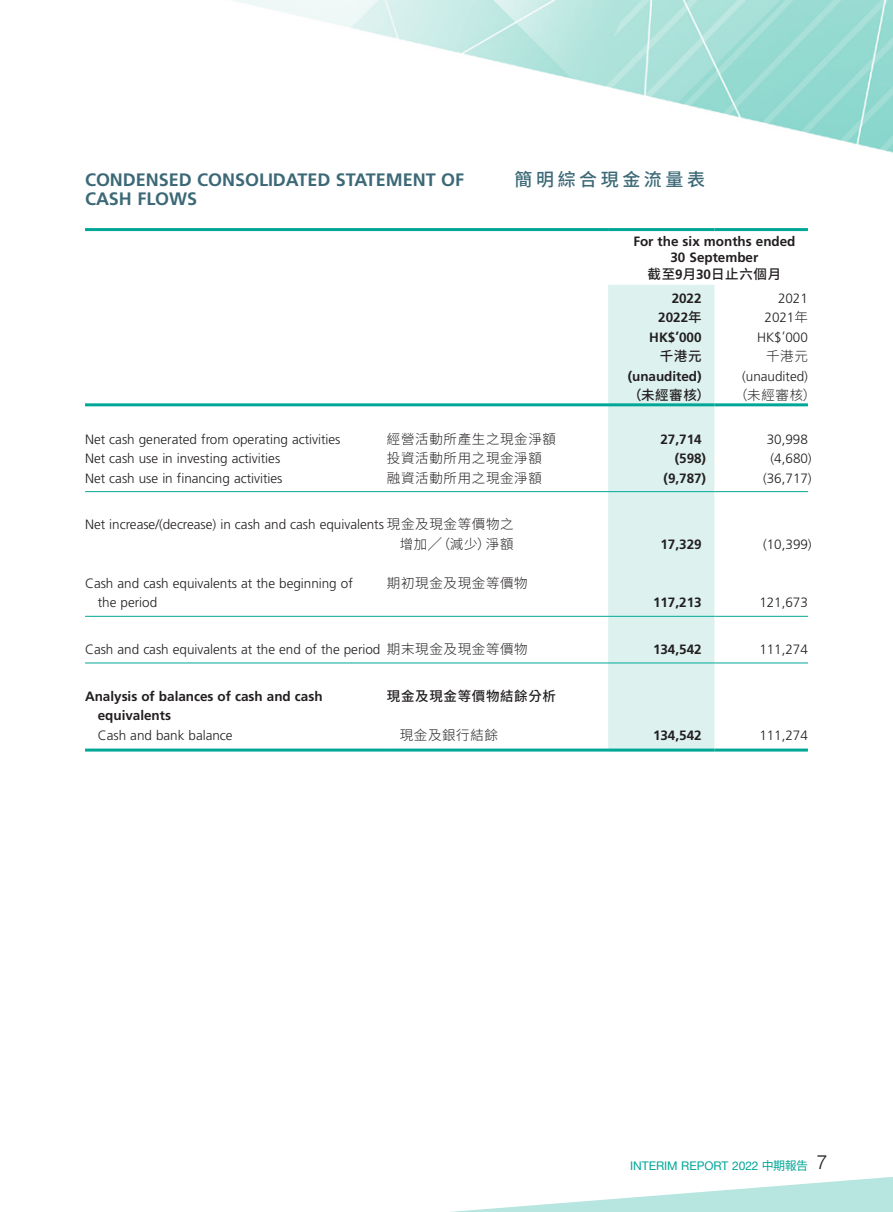
<style>
.page{position:relative;width:893px;height:1212px;background:#fff}
.page>*{position:absolute;margin:0;border:0;box-sizing:border-box;transform-origin:0 0}
.Heading_1{font:700 18px "Frutiger LT Std";color:#3c6977}
.C_Heading_1{font:500 18px "Source Han Sans TC";letter-spacing:.2em;color:#3c6977}
.Body_Text{font:300 13.5px/19.5px "Frutiger LT Std";color:#231f20}
.Body_Text-2{font:700 13.5px/19.5px "Frutiger LT Std";color:#231f20}
.Body_Text-3{font:300 13.5px "Source Han Sans TC";letter-spacing:.05em;color:#231f20}
.Body_Text-4{font:500 13.5px "Source Han Sans TC";letter-spacing:.05em;color:#231f20}
.t1{font:12px "Helvetica Neue LT Std";letter-spacing:-.005em;color:#00a797}
.s1{font-family:"Frutiger LT Std";font-weight:700}
.s2{font-family:"Source Han Sans TC";font-weight:500}
.s3{font-family:"Source Han Sans TC"}
.s4{font-family:"Helvetica LT Std";font-weight:300;font-size:19.5px;color:#231f20}
</style>
<div class="page">
<img style="left:85px;top:0;width:808px;height:752px">
<svg style="left:450px;top:1177px;width:443px;height:35px"></svg>
<div style="left:608px;top:285px;width:106px;height:463px;background:#ddf2ef"></div>
<hr style="left:85px;top:228px;width:302px;height:3px;background:#00a797">
<hr style="left:387px;top:228px;width:221px;height:3px;background:#00a797">
<hr style="left:608px;top:228px;width:106px;height:3px;background:#00a797">
<hr style="left:714px;top:228px;width:94px;height:3px;background:#00a797">
<hr style="left:85px;top:403px;width:302px;height:3px;background:#00a797">
<hr style="left:387px;top:403px;width:221px;height:3px;background:#00a797">
<hr style="left:608px;top:403px;width:106px;height:3px;background:#00a797">
<hr style="left:714px;top:403px;width:94px;height:3px;background:#00a797">
<hr style="left:85px;top:491px;width:302px;height:1px;background:#00a797">
<hr style="left:387px;top:491px;width:221px;height:1px;background:#00a797">
<hr style="left:608px;top:491px;width:106px;height:1px;background:#00a797">
<hr style="left:714px;top:491px;width:94px;height:1px;background:#00a797">
<hr style="left:85px;top:616px;width:302px;height:1px;background:#00a797">
<hr style="left:387px;top:616px;width:221px;height:1px;background:#00a797">
<hr style="left:608px;top:616px;width:106px;height:1px;background:#00a797">
<hr style="left:714px;top:616px;width:94px;height:1px;background:#00a797">
<hr style="left:85px;top:663px;width:302px;height:1px;background:#00a797">
<hr style="left:387px;top:663px;width:221px;height:1px;background:#00a797">
<hr style="left:608px;top:663px;width:106px;height:1px;background:#00a797">
<hr style="left:714px;top:663px;width:94px;height:1px;background:#00a797">
<hr style="left:85px;top:748px;width:302px;height:3px;background:#00a797">
<hr style="left:387px;top:748px;width:221px;height:3px;background:#00a797">
<hr style="left:608px;top:748px;width:106px;height:3px;background:#00a797">
<hr style="left:714px;top:748px;width:94px;height:3px;background:#00a797">
<p class="Heading_1" style="left:85px;top:169px;width:381px">CONDENSED CONSOLIDATED STATEMENT OF</p>
<p class="C_Heading_1" style="left:514px;top:169px;width:192px">簡明綜合現金流量表</p>
<p class="Heading_1" style="left:85px;top:189px;width:114px">CASH FLOWS</p>
<p class="Body_Text-2" style="left:633px;top:232px;width:164px">For the six months ended</p>
<p class="Body_Text-2" style="left:670px;top:248px;width:89px">30 September</p>
<p class="Body_Text-4" style="left:648px;top:266px;width:135px">截至<span class="s1">9</span>月<span class="s1">30</span>日止六個月</p>
<p class="Body_Text-2" style="left:672px;top:288px;width:31px">2022</p>
<p class="Body_Text" style="left:778px;top:288px;width:31px">2021</p>
<p class="Body_Text-2" style="left:658px;top:308px;width:45px">2022<span class="s2">年</span></p>
<p class="Body_Text" style="left:764px;top:308px;width:45px">2021<span class="s3">年</span></p>
<p class="Body_Text-2" style="left:649px;top:327px;width:54px">HK$’000</p>
<p class="Body_Text" style="left:757px;top:327px;width:52px">HK$’000</p>
<p class="Body_Text-4" style="left:660px;top:349px;width:43px">千港元</p>
<p class="Body_Text-3" style="left:766px;top:349px;width:43px">千港元</p>
<p class="Body_Text-2" style="left:628px;top:366px;width:75px">(unaudited)</p>
<p class="Body_Text" style="left:742px;top:366px;width:67px">(unaudited)</p>
<p class="Body_Text-4" style="left:628px;top:388px;width:83px">（未經審核）</p>
<p class="Body_Text-3" style="left:734px;top:388px;width:83px">（未經審核）</p>
<p class="Body_Text" style="left:85px;top:429px;width:257px">Net cash generated from operating activities</p>
<p class="Body_Text-3" style="left:387px;top:431px;width:171px">經營活動所產生之現金淨額</p>
<p class="Body_Text-2" style="left:660px;top:429px;width:43px">27,714</p>
<p class="Body_Text" style="left:767px;top:429px;width:43px">30,998</p>
<p class="Body_Text" style="left:85px;top:449px;width:197px">Net cash use in investing activities</p>
<p class="Body_Text-3" style="left:387px;top:451px;width:156px">投資活動所用之現金淨額</p>
<p class="Body_Text-2" style="left:675px;top:449px;width:33px">(598)</p>
<p class="Body_Text" style="left:771px;top:449px;width:43px">(4,680)</p>
<p class="Body_Text" style="left:85px;top:468px;width:199px">Net cash use in financing activities</p>
<p class="Body_Text-3" style="left:387px;top:470px;width:156px">融資活動所用之現金淨額</p>
<p class="Body_Text-2" style="left:663px;top:468px;width:44px">(9,787)</p>
<p class="Body_Text" style="left:763px;top:468px;width:50px">(36,717)</p>
<p class="Body_Text" style="left:85px;top:515px;width:430px">Net increase/(decrease) in cash and cash equivalents <span class="s3">現金及現金等價物之</span></p>
<p class="Body_Text-3" style="left:400px;top:536px;width:115px">增加╱（減少）淨額</p>
<p class="Body_Text-2" style="left:660px;top:534px;width:43px">17,329</p>
<p class="Body_Text" style="left:763px;top:535px;width:50px">(10,399)</p>
<p class="Body_Text" style="left:98px;top:574px;width:257px;text-indent:-13px">Cash and cash equivalents at the beginning of the period</p>
<p class="Body_Text-3" style="left:387px;top:575px;width:142px">期初現金及現金等價物</p>
<p class="Body_Text-2" style="left:653px;top:593px;width:50px">117,213</p>
<p class="Body_Text" style="left:759px;top:593px;width:50px">121,673</p>
<p class="Body_Text" style="left:85px;top:640px;width:297px">Cash and cash equivalents at the end of the period</p>
<p class="Body_Text-3" style="left:387px;top:641px;width:142px">期末現金及現金等價物</p>
<p class="Body_Text-2" style="left:653px;top:640px;width:50px">134,542</p>
<p class="Body_Text" style="left:759px;top:640px;width:50px">111,274</p>
<p class="Body_Text-2" style="left:98px;top:686px;width:226px;text-indent:-13px">Analysis of balances of cash and cash equivalents</p>
<p class="Body_Text-4" style="left:387px;top:688px;width:171px">現金及現金等價物結餘分析</p>
<p class="Body_Text" style="left:98px;top:725px;width:136px">Cash and bank balance</p>
<p class="Body_Text-3" style="left:400px;top:727px;width:100px">現金及銀行結餘</p>
<p class="Body_Text-2" style="left:653px;top:725px;width:50px">134,542</p>
<p class="Body_Text" style="left:759px;top:725px;width:50px">111,274</p>
<p class="t1" style="left:630px;top:1158px;width:199px">INTERIM REPORT 2022 <span class="s3">中期報告</span> <span class="s4">7</span></p>
</div>
